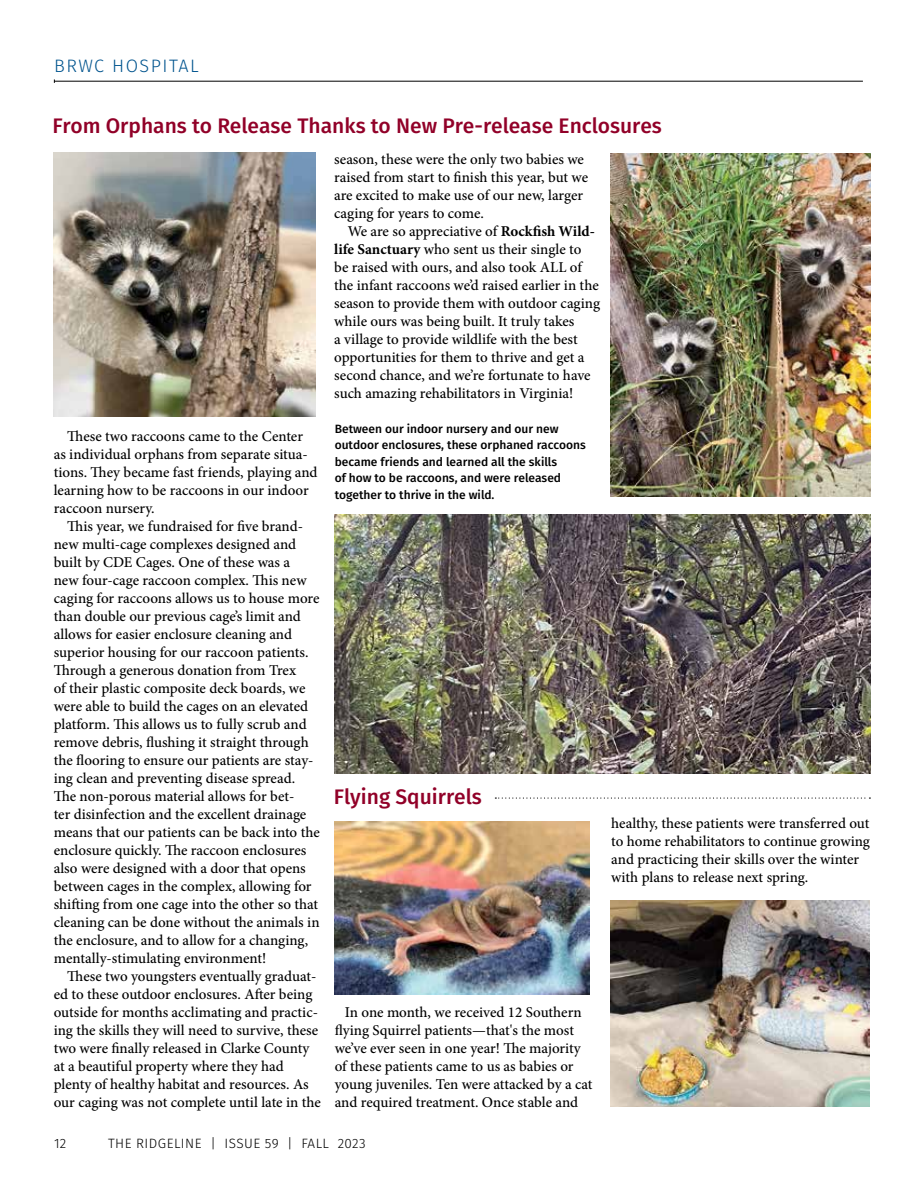
<style>
.page{position:relative;width:918px;height:1188px;background:#fff}
.page>*{position:absolute;margin:0;border:0;box-sizing:border-box;transform-origin:0 0}
.t1{font:500 21px "Fira Sans";color:#910028}
.t2{font:300 18px "Fira Sans";letter-spacing:.085em;color:#00548e}
.t3{font:500 15px/18px "Minion Pro";color:#000}
.t4{font:300 13.5px "Fira Sans";letter-spacing:.035em;color:#000}
.t5{font:500 12px/16.5px "Fira Sans";color:#000}
.s1{font-weight:700}
</style>
<div class="page">
<hr style="left:54px;top:81px;width:809px;height:1px;background:#000">
<img style="left:54px;top:153px;width:261px;height:263px">
<img style="left:610px;top:153px;width:260px;height:343px">
<img style="left:335px;top:515px;width:535px;height:258px">
<img style="left:610px;top:900px;width:260px;height:207px">
<img style="left:335px;top:821px;width:254px;height:173px">
<svg style="left:495px;top:798px;width:375px;height:1px"></svg>
<p class="t2" style="left:54px;top:53px;width:146px">BRWC HOSPITAL</p>
<h1 class="t1" style="left:52px;top:109px;width:611px">From Orphans to Release Thanks to New Pre-release Enclosures</h1>
<p class="t3" style="left:54px;top:427px;width:265px;text-indent:14px">These two raccoons came to the Center as individual orphans from separate situa&shy;tions. They became fast friends, playing and learning how to be raccoons in our indoor raccoon nursery.</p>
<p class="t3" style="left:54px;top:517px;width:268px;text-indent:14px">This year, we fundraised for five brand&shy;new multi-cage complexes designed and built by CDE Cages. One of these was a<br>new four-cage raccoon complex. This new caging for raccoons allows us to house more than double our previous cage’s limit and allows for easier enclosure cleaning and superior housing for our raccoon patients.<br>Through a generous donation from Trex<br>of their plastic composite deck boards, we were able to build the cages on an elevated platform. This allows us to fully scrub and remove debris, flushing it straight through the flooring to ensure our patients are stay&shy;ing clean and preventing disease spread.<br>The non-porous material allows for bet-<br>ter disinfection and the excellent drainage means that our patients can be back into the enclosure quickly. The raccoon enclosures also were designed with a door that opens between cages in the complex, allowing for shifting from one cage into the other so that cleaning can be done without the animals in the enclosure, and to allow for a changing, mentally-stimulating environment!</p>
<p class="t3" style="left:54px;top:967px;width:269px;text-indent:14px">These two youngsters eventually graduat&shy;ed to these outdoor enclosures. After being outside for months acclimating and practic&shy;ing the skills they will need to survive, these two were finally released in Clarke County at a beautiful property where they had plenty of healthy habitat and resources. As our caging was not complete until late in the</p>
<p class="t3" style="left:334px;top:151px;width:255px">season, these were the only two babies we raised from start to finish this year, but we are excited to make use of our new, larger caging for years to come.</p>
<p class="t3" style="left:334px;top:223px;width:267px;text-indent:14px">We are so appreciative of <span class="s1">Rockfish Wild&shy;life Sanctuary</span> who sent us their single to<br>be raised with ours, and also took ALL of the infant raccoons we’d raised earlier in the season to provide them with outdoor caging while ours was being built. It truly takes<br>a village to provide wildlife with the best opportunities for them to thrive and get a second chance, and we’re fortunate to have such amazing rehabilitators in Virginia!</p>
<p class="t5" style="left:335px;top:420px;width:253px">Between our indoor nursery and our new outdoor enclosures, these orphaned raccoons became friends and learned all the skills<br>of how to be raccoons, and were released together to thrive in the wild.</p>
<h1 class="t1" style="left:334px;top:780px;width:150px">Flying Squirrels</h1>
<p class="t3" style="left:335px;top:1003px;width:259px;text-indent:10px">In one month, we received 12 Southern flying Squirrel patients—that's the most we’ve ever seen in one year! The majority of these patients came to us as babies or young juveniles. Ten were attacked by a cat and required treatment. Once stable and</p>
<p class="t4" style="left:54px;top:1133px;width:14px">12</p>
<p class="t4" style="left:108px;top:1133px;width:259px">THE RIDGELINE | ISSUE 59 | FALL 2023</p>
<p class="t3" style="left:611px;top:815px;width:260px">healthy, these patients were transferred out to home rehabilitators to continue growing and practicing their skills over the winter with plans to release next spring.</p>
</div>
